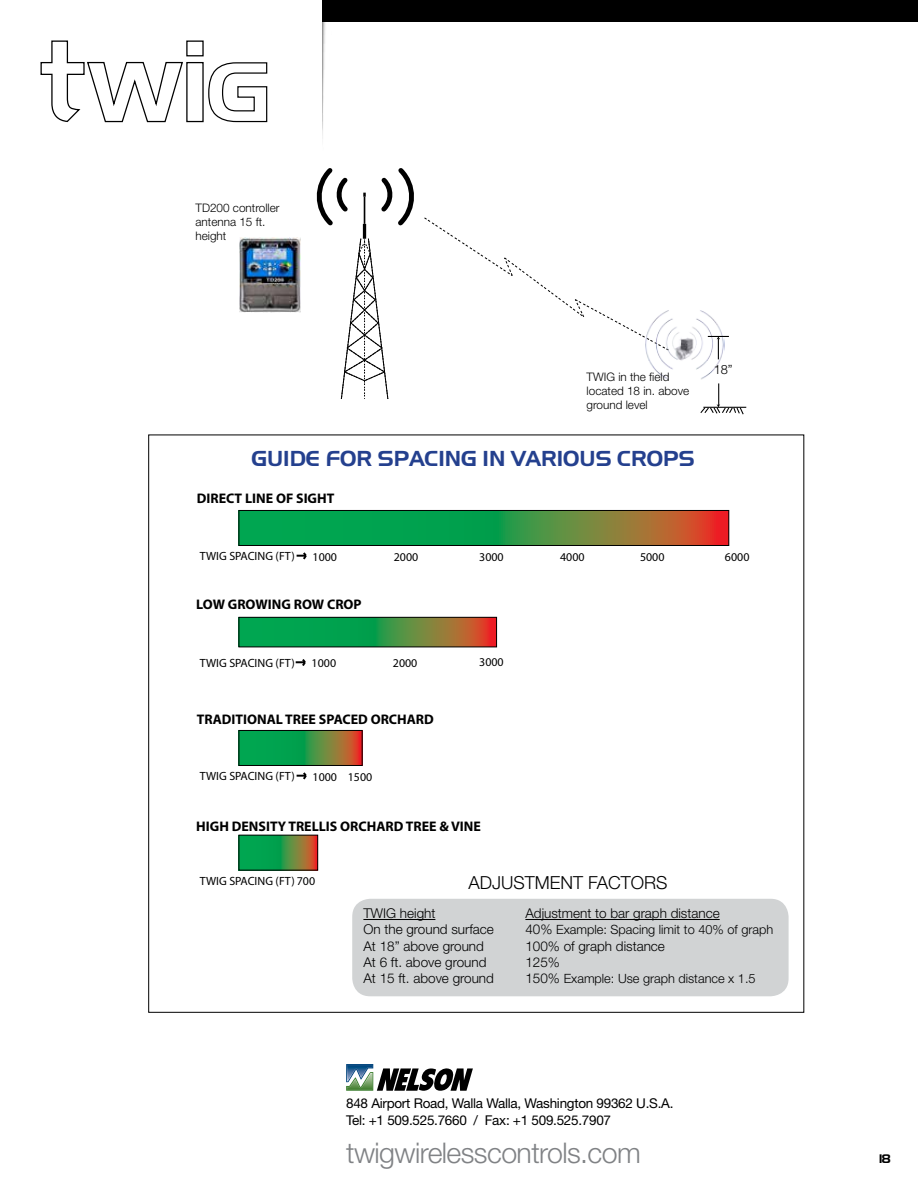
<style>
.page{position:relative;width:918px;height:1188px;background:#fff}
.page>*{position:absolute;margin:0;border:0;box-sizing:border-box;transform-origin:0 0}
.t1{font:300 28.5px "Helvetica Neue LT Std";letter-spacing:-.02em;color:#808285}
.t2{font:21px "Aero";color:#24408e}
.t3{font:300 18px "Helvetica Neue LT Std";color:#000}
.t4{font:700 13.95px "Myriad Pro";color:#000}
.t5{font:300 13.5px "Helvetica Neue LT Std";color:#000}
.t6{font:13.5px/16.5px "Helvetica Neue LT Std";letter-spacing:-.02em;color:#000}
.t7{font:300 12.75px "Helvetica Neue LT Std";color:#000}
.t8{font:12px "Myriad Pro";color:#000}
.t9{font:12px "Aero";color:#000}
.t10{font:300 11.7px/14.1px "Helvetica Neue LT Std";color:#000}
.s1{font-size:13.5px}
</style>
<div class="page">
<div style="left:323px;top:0;width:595px;height:22px;background:#000"></div>
<img style="left:323px;top:22px;width:3px;height:81px">
<svg style="left:346px;top:1064px;width:127px;height:27px"></svg>
<svg style="left:40px;top:40px;width:228px;height:83px"></svg>
<svg style="left:341px;top:239px;width:47px;height:160px"></svg>
<hr style="left:363px;top:224px;width:3px;height:15px;background:#000">
<svg style="left:363px;top:193px;width:3px;height:31px"></svg>
<svg style="left:381px;top:168px;width:33px;height:58px"></svg>
<svg style="left:316px;top:168px;width:32px;height:58px"></svg>
<svg style="left:424px;top:217px;width:220px;height:121px"></svg>
<img style="left:644px;top:310px;width:81px;height:70px">
<hr style="left:703px;top:407px;width:43px;height:1px;background:#000">
<svg style="left:708px;top:336px;width:21px;height:23px"></svg>
<svg style="left:700px;top:383px;width:45px;height:32px"></svg>
<img style="left:239px;top:238px;width:61px;height:74px">
<div style="left:352px;top:899px;width:437px;height:97px;background:#d1d3d4;border-radius:18px"></div>
<hr style="left:363px;top:919px;width:72px;height:1px;background:#000">
<hr style="left:525px;top:919px;width:195px;height:1px;background:#000">
<svg style="left:241px;top:512px;width:486px;height:32px;background:#408e45"></svg>
<div style="left:239px;top:510px;width:490px;height:36px;border:1px solid #000"></div>
<svg style="left:297px;top:552px;width:10px;height:8px"></svg>
<svg style="left:241px;top:619px;width:254px;height:26px;background:#408e45"></svg>
<div style="left:239px;top:617px;width:258px;height:30px;border:1px solid #000"></div>
<svg style="left:296px;top:659px;width:10px;height:7px"></svg>
<svg style="left:241px;top:732px;width:119px;height:32px;background:#3e8f45"></svg>
<div style="left:239px;top:730px;width:123px;height:36px;border:1px solid #000"></div>
<svg style="left:297px;top:772px;width:10px;height:8px"></svg>
<svg style="left:241px;top:837px;width:75px;height:31px;background:#3d9045"></svg>
<div style="left:239px;top:835px;width:79px;height:35px;border:1px solid #000"></div>
<p class="t10" style="left:195px;top:201px;width:86px">TD200 controller antenna 15 ft. height</p>
<p class="t10" style="left:587px;top:370px;width:104px">TWIG in the field located 18 in. above ground level</p>
<h2 class="t2" style="left:251px;top:446px;width:15px">GUIDE</h2>
<h2 class="t2" style="left:326px;top:446px;width:66px">FOR SPACI</h2>
<h2 class="t2" style="left:445px;top:446px;width:97px">NG IN VARIOUS</h2>
<h2 class="t2" style="left:617px;top:446px;width:17px">CROPS</h2>
<p class="t4" style="left:197px;top:489px;width:139px">DIRECT LINE OF SIGHT</p>
<p class="t8" style="left:200px;top:549px;width:97px">TWIG SPACING (FT)</p>
<p class="t8" style="left:394px;top:549px;width:26px">2000</p>
<p class="t8" style="left:479px;top:549px;width:26px">3000</p>
<p class="t8" style="left:560px;top:549px;width:26px">4000</p>
<p class="t8" style="left:313px;top:549px;width:26px">1000</p>
<p class="t8" style="left:640px;top:549px;width:26px">5000</p>
<p class="t4" style="left:196px;top:595px;width:167px">LOW GROWING ROW CROP</p>
<p class="t8" style="left:200px;top:655px;width:97px">TWIG SPACING (FT)</p>
<p class="t8" style="left:312px;top:656px;width:26px">1000</p>
<p class="t8" style="left:393px;top:656px;width:26px">2000</p>
<p class="t4" style="left:197px;top:710px;width:239px">TRADITIONAL TREE SPACED ORCHARD</p>
<p class="t8" style="left:200px;top:769px;width:97px">TWIG SPACING (FT)</p>
<p class="t8" style="left:313px;top:769px;width:26px">1000</p>
<p class="t8" style="left:348px;top:769px;width:26px">1500</p>
<p class="t8" style="left:479px;top:654px;width:26px">3000</p>
<p class="t4" style="left:196px;top:817px;width:286px">HIGH DENSITY TRELLIS ORCHARD TREE &amp; VINE</p>
<p class="t8" style="left:200px;top:873px;width:117px">TWIG SPACING (FT) 700</p>
<h3 class="t3" style="left:469px;top:871px;width:201px">ADJUSTMENT FACTORS</h3>
<p class="t7" style="left:714px;top:361px;width:20px">18”</p>
<p class="t8" style="left:725px;top:549px;width:26px">6000</p>
<p class="t5" style="left:363px;top:905px;width:74px">TWIG height</p>
<p class="t5" style="left:525px;top:905px;width:196px">Adjustment to bar graph distance</p>
<p class="t5" style="left:363px;top:921px;width:132px">On the ground surface</p>
<p class="t7" style="left:525px;top:922px;width:249px"><span class="s1">40%</span> Example: Spacing limit to 40% of graph</p>
<p class="t5" style="left:363px;top:938px;width:122px">At 18” above ground</p>
<p class="t5" style="left:525px;top:938px;width:141px">100% of graph distance</p>
<p class="t5" style="left:363px;top:954px;width:125px">At 6 ft. above ground</p>
<p class="t5" style="left:525px;top:954px;width:36px">125%</p>
<p class="t5" style="left:363px;top:970px;width:132px">At 15 ft. above ground</p>
<p class="t7" style="left:525px;top:971px;width:232px"><span class="s1">150%</span> Example: Use graph distance x 1.5</p>
<p class="t6" style="left:346px;top:1095px;width:329px">848 Airport Road, Walla Walla, Washington 99362 U.S.A.<br>Tel: +1 509.525.7660 / Fax: +1 509.525.7907</p>
<h1 class="t1" style="left:346px;top:1135px;width:296px">twigwirelesscontrols.com</h1>
<p class="t9" style="left:879px;top:1151px;width:13px">18</p>
</div>
